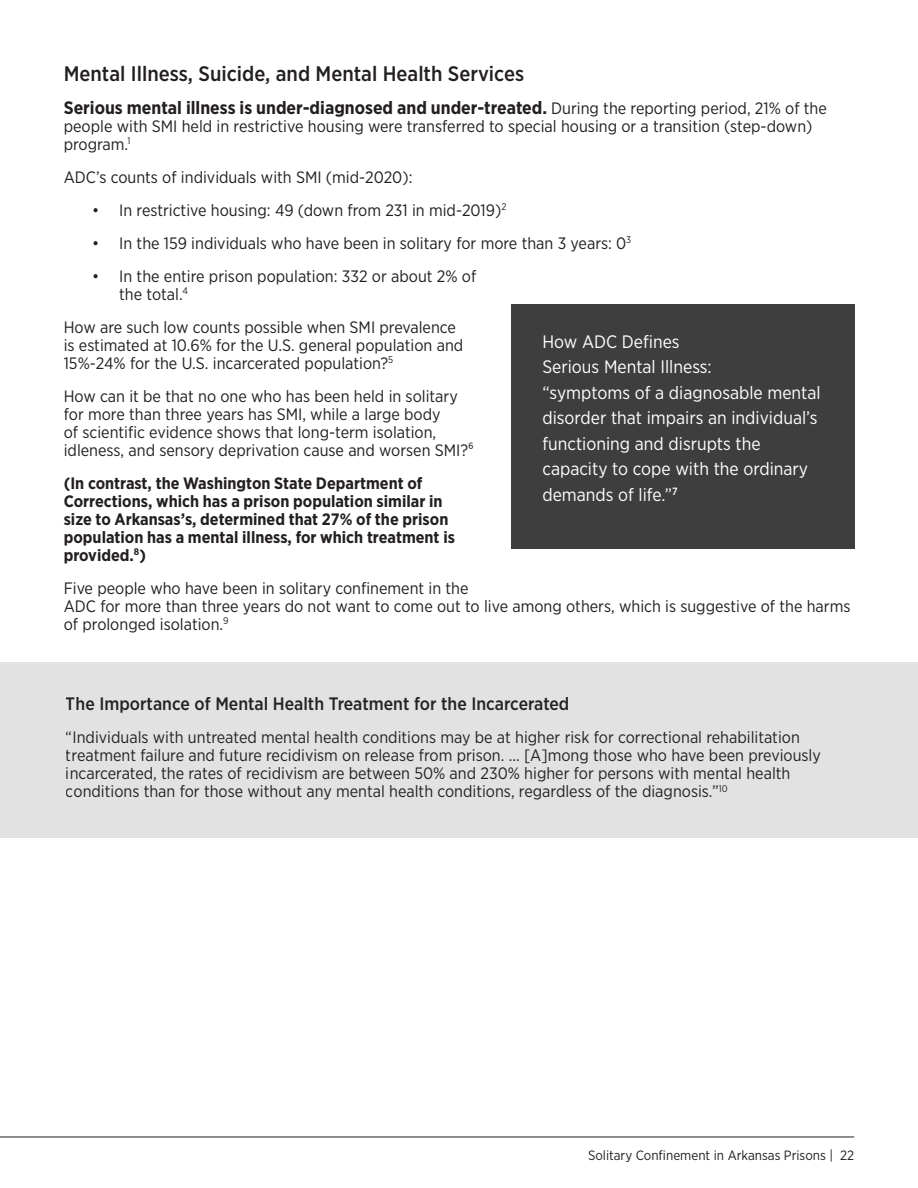
<style>
.page{position:relative;width:918px;height:1188px;background:#fff}
.page>*{position:absolute;margin:0;border:0;box-sizing:border-box;transform-origin:0 0}
.t1{font:500 21px "Gotham Narrow";color:#231f20}
.t2{font:18px/25.5px "Gotham Narrow";color:#fff}
.t3{font:700 18px "Gotham Narrow";color:#231f20}
.t4{font:500 18px "Gotham Narrow";color:#231f20}
.t5{font:16.5px/18px "Gotham Narrow";color:#231f20}
.t6{font:700 16.5px/18px "Gotham Narrow";color:#231f20}
.t7{font:13.5px "Gotham Narrow";color:#231f20}
.s1{font-weight:400;font-size:16.5px}
</style>
<div class="page">
<div style="left:512px;top:305px;width:343px;height:244px;background:#3e3e3f"></div>
<div style="left:0;top:662px;width:918px;height:176px;background:#e2e2e2"></div>
<hr style="left:0;top:1137px;width:854px;height:1px;background:#231f20">
<p class="t1" style="left:64px;top:60px;width:462px">Mental Illness, Suicide, and Mental Health Services</p>
<p class="t3" style="left:64px;top:96px;width:765px">Serious mental illness is under-diagnosed and under-treated. <span class="s1">During the reporting period, 21% of the</span></p>
<p class="t5" style="left:64px;top:116px;width:750px">people with SMI held in restrictive housing were transferred to special housing or a transition (step-down) program.<sup>1</sup></p>
<p class="t5" style="left:64px;top:167px;width:350px">ADC’s counts of individuals with SMI (mid-2020):</p>
<p class="t5" style="left:92px;top:200px;width:416px">• In restrictive housing: 49 (down from 231 in mid-2019)<sup>2</sup></p>
<p class="t5" style="left:92px;top:233px;width:541px">• In the 159 individuals who have been in solitary for more than 3 years: 0<sup>3</sup></p>
<p class="t5" style="left:119px;top:266px;width:359px;text-indent:-27px">• In the entire prison population: 332 or about 2% of the total.<sup>4</sup></p>
<p class="t5" style="left:64px;top:317px;width:401px">How are such low counts possible when SMI prevalence is estimated at 10.6% for the U.S. general population and<br>15%-24% for the U.S. incarcerated population?<sup>5</sup></p>
<p class="t5" style="left:64px;top:386px;width:412px">How can it be that no one who has been held in solitary for more than three years has SMI, while a large body<br>of scientific evidence shows that long-term isolation, idleness, and sensory deprivation cause and worsen SMI?⁶</p>
<p class="t6" style="left:64px;top:474px;width:393px">(In contrast, the Washington State Department of Corrections, which has a prison population similar in size to Arkansas’s, determined that 27% of the prison population has a mental illness, for which treatment is provided.<sup>8</sup>)</p>
<p class="t5" style="left:64px;top:578px;width:788px">Five people who have been in solitary confinement in the<br>ADC for more than three years do not want to come out to live among others, which is suggestive of the harms of prolonged isolation.<sup>9</sup></p>
<p class="t2" style="left:542px;top:328px;width:280px">How ADC Defines<br>Serious Mental Illness:<br>“symptoms of a diagnosable mental disorder that impairs an individual’s functioning and disrupts the capacity to cope with the ordinary demands of life.”<sup>7</sup></p>
<p class="t4" style="left:66px;top:692px;width:505px">The Importance of Mental Health Treatment for the Incarcerated</p>
<p class="t5" style="left:66px;top:728px;width:757px">“Individuals with untreated mental health conditions may be at higher risk for correctional rehabilitation treatment failure and future recidivism on release from prison. … [A]mong those who have been previously incarcerated, the rates of recidivism are between 50% and 230% higher for persons with mental health conditions than for those without any mental health conditions, regardless of the diagnosis.”<sup>10</sup></p>
<p class="t7" style="left:588px;top:1147px;width:268px">Solitary Confinement in Arkansas Prisons | 22</p>
</div>
